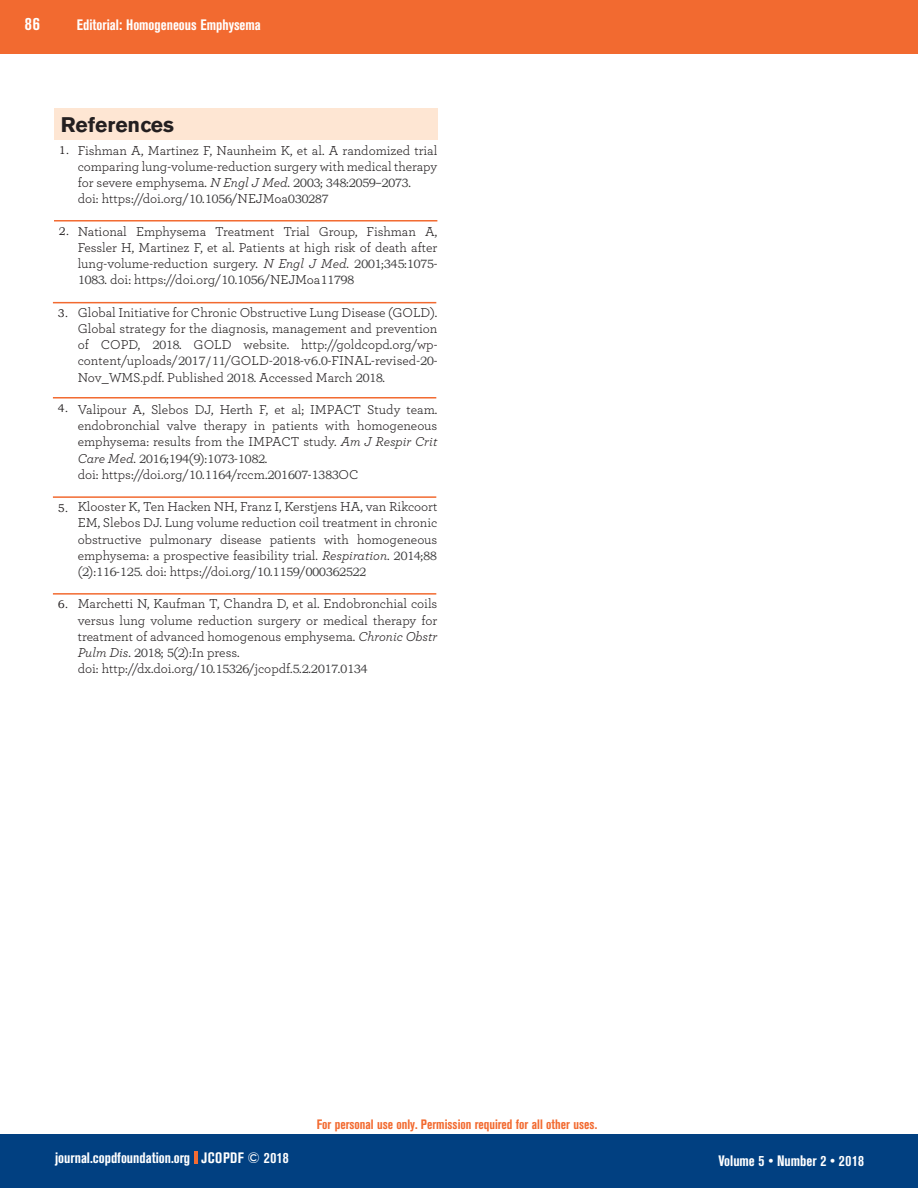
<style>
.page{position:relative;width:918px;height:1188px;background:#fff}
.page>*{position:absolute;margin:0;border:0;box-sizing:border-box;transform-origin:0 0}
.t1{font:700 21px "Akzidenz Grotesk BE";color:#231f20}
.t2{font:700 condensed 18px "Akzidenz Grotesk BE";color:#fff}
.t3{font:700 condensed 15px "Akzidenz Grotesk BE";color:#fff}
.t4{font:13.5px/16.2px "Breathe";color:#231f20;text-align:justify}
.t5{font:700 condensed 13.5px "Akzidenz Grotesk BE";color:#f26a30}
.t6{font:12px "Bookman Old Style";letter-spacing:-.06em;color:#3e3e3f}
.t7{font:11.25px "Bookman Old Style";color:#231f20}
.s1{font-style:italic}
.s2{font-family:"Bookman Old Style";font-size:12px;color:#3e3e3f}
.s3{font-family:"Breathe";font-style:italic;font-size:13.5px;color:#231f20}
.s4{font-family:"Breathe";font-size:13.5px;color:#231f20}
</style>
<div class="page">
<div style="left:0;top:1134px;width:918px;height:54px;background:#014081"></div>
<div style="left:0;top:0;width:918px;height:54px;background:#f26a30"></div>
<svg style="left:194px;top:1152px;width:3px;height:12px"></svg>
<hr style="left:54px;top:220px;width:383px;height:2px;background:#f26a30">
<hr style="left:53px;top:302px;width:383px;height:1px;background:#f26a30">
<hr style="left:53px;top:397px;width:383px;height:2px;background:#f26a30">
<hr style="left:53px;top:496px;width:383px;height:2px;background:#f26a30">
<hr style="left:53px;top:593px;width:383px;height:2px;background:#f26a30">
<div style="left:54px;top:108px;width:383px;height:31px;background:#fee6d3"></div>
<h2 class="t2" style="left:25px;top:13px;width:17px">86</h2>
<p class="t3" style="left:77px;top:16px;width:185px">Editorial: Homogeneous Emphysema</p>
<h1 class="t1" style="left:61px;top:112px;width:115px">References</h1>
<p class="t7" style="left:59px;top:143px;width:12px">1.</p>
<p class="t7" style="left:59px;top:224px;width:12px">2.</p>
<p class="t7" style="left:58px;top:306px;width:12px">3.</p>
<p class="t7" style="left:58px;top:401px;width:12px">4.</p>
<p class="t7" style="left:58px;top:500px;width:12px">5.</p>
<p class="t7" style="left:58px;top:597px;width:12px">6.</p>
<p class="t4" style="left:78px;top:142px;width:361px;text-align:left">Fishman A, Martinez F, Naunheim K, et al. A randomized trial comparing lung-volume-reduction surgery with medical therapy for severe emphysema. <span class="s1">N Engl J Med</span>. <span class="s2">2003</span>; <span class="s2">348</span>:<span class="s2">2059</span>–<span class="s2">2073</span>.<br>doi: https://doi.org/<span class="s2">10</span>.<span class="s2">1056</span>/NEJMoa<span class="s2">030287</span></p>
<p class="t4" style="left:78px;top:223px;width:361px">National Emphysema Treatment Trial Group, Fishman A, Fessler H, Martinez F, et al. Patients at high risk of death after lung-volume-reduction surgery. <span class="s1">N Engl J Med</span>. <span class="s2">2001</span>;<span class="s2">345</span>:<span class="s2">1075</span>- <span class="s2">1083</span>. doi: https://doi.org/<span class="s2">10</span>.<span class="s2">1056</span>/NEJMoa<span class="s2">11798</span></p>
<p class="t4" style="left:78px;top:304px;width:361px">Global Initiative for Chronic Obstructive Lung Disease (GOLD).<br>Global strategy for the diagnosis, management and prevention of COPD, <span class="s2">2018</span>. GOLD website. http://goldcopd.org/wp&shy;content/uploads/<span class="s2">2017/11</span>/GOLD-<span class="s2">2018</span>-v<span class="s2">6.0</span>-FINAL-revised-<span class="s2">20</span>- Nov_WMS.pdf. Published <span class="s2">2018</span>. Accessed March <span class="s2">2018</span>.</p>
<p class="t4" style="left:78px;top:401px;width:361px">Valipour A, Slebos DJ, Herth F, et al; IMPACT Study team. endobronchial valve therapy in patients with homogeneous emphysema: results from the IMPACT study. <span class="s1">Am J Respir Crit</span></p>
<p class="t6" style="left:78px;top:451px;width:191px"><span class="s3">Care Med</span><span class="s4">.</span> 2016<span class="s4">;</span>194<span class="s4">(</span>9<span class="s4">):</span>1073<span class="s4">-</span>1082<span class="s4">.</span></p>
<p class="t4" style="left:78px;top:466px;width:282px">doi: https://doi.org/<span class="s2">10</span>.<span class="s2">1164</span>/rccm.<span class="s2">201607</span>-<span class="s2">1383</span>OC</p>
<p class="t4" style="left:78px;top:498px;width:361px">Klooster K, Ten Hacken NH, Franz I, Kerstjens HA, van Rikcoort EM, Slebos DJ. Lung volume reduction coil treatment in chronic obstructive pulmonary disease patients with homogeneous emphysema: a prospective feasibility trial. <span class="s1">Respiration</span>. <span class="s2">2014</span>;<span class="s2">88 </span>(<span class="s2">2</span>):<span class="s2">116</span>-<span class="s2">125</span>. doi: https://doi.org/<span class="s2">10</span>.<span class="s2">1159</span>/<span class="s2">000362522</span></p>
<p class="t4" style="left:78px;top:595px;width:361px;text-align:left">Marchetti N, Kaufman T, Chandra D, et al. Endobronchial coils versus lung volume reduction surgery or medical therapy for treatment of advanced homogenous emphysema. <span class="s1">Chronic Obstr Pulm Dis</span>. <span class="s2">2018</span>; <span class="s2">5</span>(<span class="s2">2</span>):In press.<br>doi: http://dx.doi.org/<span class="s2">10</span>.<span class="s2">15326</span>/jcopdf.<span class="s2">5</span>.<span class="s2">2</span>.<span class="s2">2017</span>.<span class="s2">0134</span></p>
<p class="t5" style="left:317px;top:1117px;width:282px">For personal use only. Permission required for all other uses.</p>
<p class="t3" style="left:55px;top:1149px;width:235px">journal.copdfoundation.org JCOPDF © 2018</p>
<p class="t3" style="left:719px;top:1152px;width:147px">Volume 5 • Number 2 • 2018</p>
</div>
